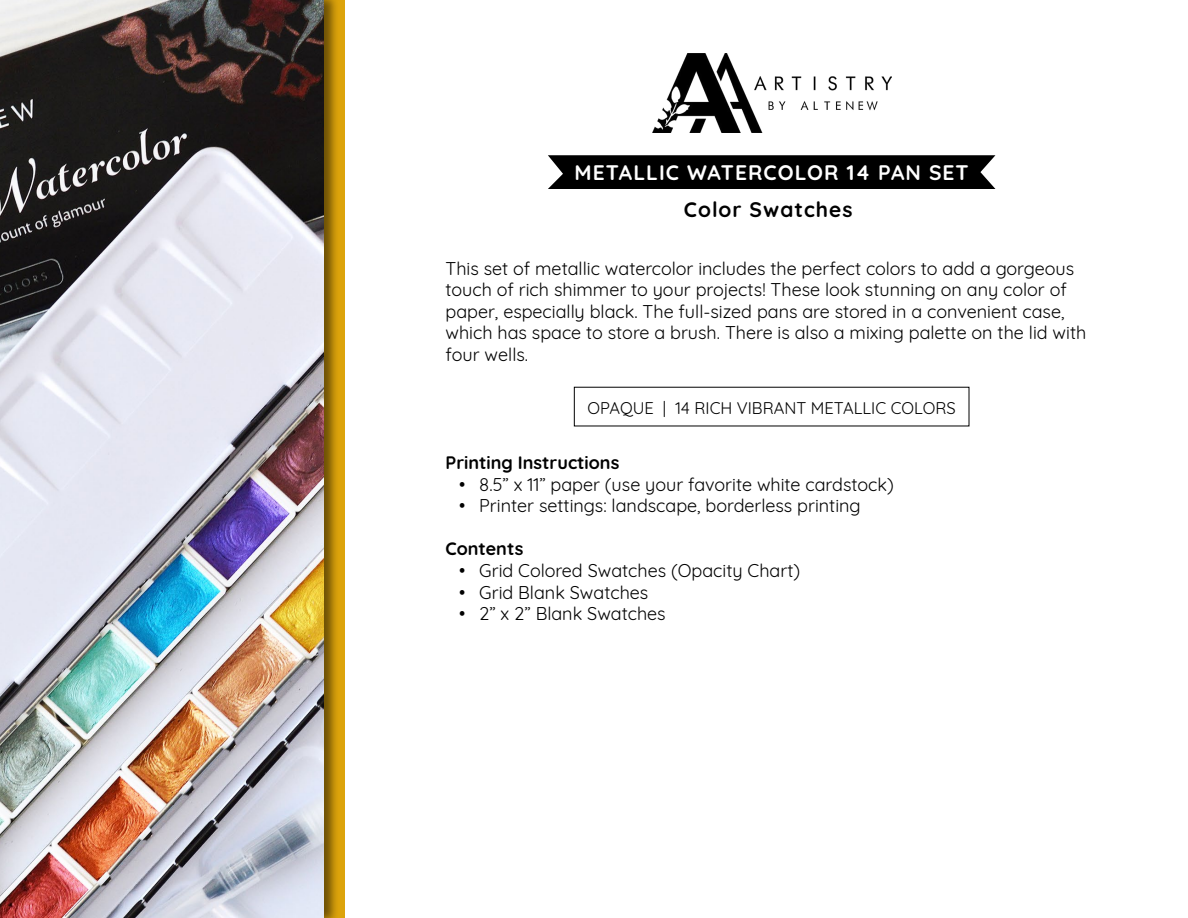
<style>
.page{position:relative;width:1188px;height:918px;background:#fff}
.page>*{position:absolute;margin:0;border:0;box-sizing:border-box;transform-origin:0 0}
.t1{font:700 21px "Quicksand";letter-spacing:.05em;color:#fff}
.t2{font:700 21px "Quicksand";letter-spacing:.05em;color:#000}
.t3{font:18px/21.6px "Quicksand";color:#000}
.t4{font:700 18px "Quicksand";color:#000}
.t5{font:16.5px "Quicksand";color:#000}
</style>
<div class="page">
<div style="left:324px;top:0;width:20px;height:918px;background:#dca30b"></div>
<div style="left:0;top:0;width:339px;height:918px;background:#000;opacity:.5"></div>
<img style="left:0;top:0;width:324px;height:918px">
<div style="left:548px;top:155px;width:447px;height:34px;background:#000"></div>
<img style="left:652px;top:54px;width:239px;height:79px">
<p class="t1" style="left:575px;top:156px;width:396px">METALLIC WATERCOLOR 14 PAN SET</p>
<p class="t2" style="left:684px;top:192px;width:170px">Color Swatches</p>
<p class="t3" style="left:446px;top:255px;width:642px">This set of metallic watercolor includes the perfect colors to add a gorgeous touch of rich shimmer to your projects! These look stunning on any color of paper, especially black. The full-sized pans are stored in a convenient case, which has space to store a brush. There is also a mixing palette on the lid with four wells.</p>
<p class="t5" style="left:588px;top:395px;width:370px">OPAQUE | 14 RICH VIBRANT METALLIC COLORS</p>
<p class="t4" style="left:446px;top:448px;width:175px">Printing Instructions</p>
<p class="t3" style="left:459px;top:471px;width:436px">• 8.5” x 11” paper (use your favorite white cardstock)</p>
<p class="t3" style="left:459px;top:493px;width:403px">• Printer settings: landscape, borderless printing</p>
<p class="t4" style="left:446px;top:534px;width:79px">Contents</p>
<p class="t3" style="left:459px;top:558px;width:343px">• Grid Colored Swatches (Opacity Chart)</p>
<p class="t3" style="left:459px;top:579px;width:191px">• Grid Blank Swatches</p>
<p class="t3" style="left:459px;top:601px;width:208px">• 2” x 2” Blank Swatches</p>
</div>
